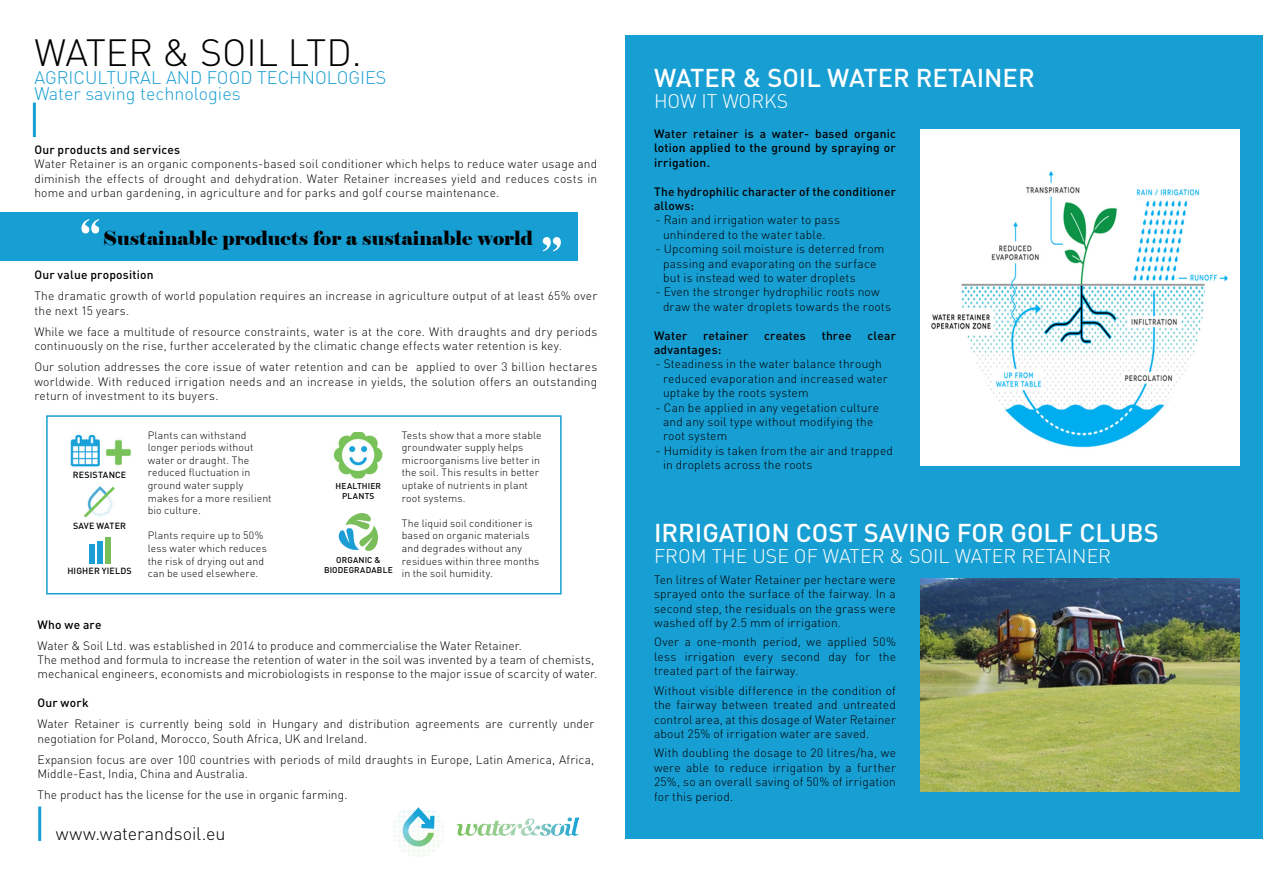
<style>
.page{position:relative;width:1263px;height:893px;background:#fff}
.page>*{position:absolute;margin:0;border:0;box-sizing:border-box;transform-origin:0 0}
.t1{font:300 37.5px "DIN Pro";color:#000}
.t2{font:500 25.5px "DIN Pro";color:#fff}
.t3{font:300 19.5px "DIN Pro";color:#fff}
.t4{font:19.5px "Elephant";color:#000}
.t5{font:300 18px/16.5px "DIN Pro";color:#179ed2}
.t6{font:300 18px "DIN Pro";letter-spacing:-.005em;color:#000}
.t7{font:300 12px/14.4px "DIN Pro";letter-spacing:.015em;color:#000}
.t8{font:500 12px/14.4px "DIN Pro";letter-spacing:.015em;color:#000;text-align:justify}
.t9{font:300 10.5px/12.6px "DIN Pro";letter-spacing:.01em;color:#000}
.t10{font:500 8.85px "DIN Pro";letter-spacing:.02em;color:#000}
.t11{font:500 8.4px/10.1px "DIN Pro";letter-spacing:.02em;color:#000;text-align:center}
</style>
<div class="page">
<div style="left:626px;top:35px;width:637px;height:804px;background:#179ed2"></div>
<div style="left:0;top:212px;width:577px;height:49px;background:#179ed2"></div>
<svg style="left:81px;top:219px;width:18px;height:14px"></svg>
<svg style="left:543px;top:237px;width:18px;height:14px"></svg>
<hr style="left:33px;top:103px;width:3px;height:34px;background:#179ed2">
<hr style="left:38px;top:806px;width:3px;height:35px;background:#179ed2">
<img style="left:393px;top:807px;width:186px;height:50px">
<img style="left:920px;top:129px;width:319px;height:337px">
<img style="left:920px;top:579px;width:319px;height:212px">
<div style="left:46px;top:415px;width:516px;height:179px;border:2px solid #179ed2"></div>
<img style="left:70px;top:434px;width:62px;height:33px">
<img style="left:84px;top:486px;width:31px;height:32px">
<div style="left:89px;top:544px;width:5px;height:20px;background:#1b9ed4"></div>
<div style="left:97px;top:541px;width:5px;height:23px;background:#1b9ed4"></div>
<div style="left:105px;top:537px;width:5px;height:27px;background:#79be5b"></div>
<img style="left:333px;top:432px;width:50px;height:47px">
<svg style="left:338px;top:513px;width:40px;height:38px"></svg>
<h1 class="t1" style="left:34px;top:27px;width:329px">WATER &amp; SOIL LTD.</h1>
<h3 class="t5" style="left:34px;top:68px;width:354px">AGRICULTURAL AND FOOD TECHNOLOGIES<br>Water saving technologies</h3>
<p class="t8" style="left:34px;top:142px;width:147px">Our products and services</p>
<p class="t7" style="left:34px;top:156px;width:564px;text-align:justify">Water Retainer is an organic components-based soil conditioner which helps to reduce water usage and diminish the effects of drought and dehydration. Water Retainer increases yield and reduces costs in home and urban gardening, in agriculture and for parks and golf course maintenance.</p>
<h3 class="t4" style="left:103px;top:226px;width:431px">Sustainable products for a sustainable world</h3>
<p class="t8" style="left:34px;top:267px;width:121px">Our value proposition</p>
<p class="t7" style="left:34px;top:288px;width:564px">The dramatic growth of world population requires an increase in agriculture output of at least 65% over the next 15 years.</p>
<p class="t7" style="left:34px;top:324px;width:564px">While we face a multitude of resource constraints, water is at the core. With draughts and dry periods continuously on the rise, further accelerated by the climatic change effects water retention is key.</p>
<p class="t7" style="left:34px;top:359px;width:564px;text-align:justify">Our solution addresses the core issue of water retention and can be applied to over 3 billion hectares worldwide. With reduced irrigation needs and an increase in yields, the solution offers an outstanding return of investment to its buyers.</p>
<p class="t10" style="left:73px;top:469px;width:55px">RESISTANCE</p>
<p class="t10" style="left:73px;top:520px;width:54px">SAVE WATER</p>
<p class="t10" style="left:67px;top:565px;width:66px">HIGHER YIELDS</p>
<p class="t9" style="left:148px;top:428px;width:125px">Plants can withstand longer periods without water or draught. The reduced fluctuation in ground water supply makes for a more resilient bio culture.</p>
<p class="t9" style="left:148px;top:529px;width:121px">Plants require up to 50% less water which reduces the risk of drying out and can be used elsewhere.</p>
<p class="t11" style="left:336px;top:481px;width:47px">HEALTHIER<br>PLANTS</p>
<p class="t11" style="left:324px;top:555px;width:70px">ORGANIC &amp;<br>BIODEGRADABLE</p>
<p class="t9" style="left:402px;top:428px;width:142px">Tests show that a more stable groundwater supply helps microorganisms live better in the soil. This results in better uptake of nutrients in plant root systems.</p>
<p class="t9" style="left:402px;top:516px;width:139px">The liquid soil conditioner is based on organic materials and degrades without any residues within three months in the soil humidity.</p>
<p class="t8" style="left:37px;top:617px;width:66px">Who we are</p>
<p class="t7" style="left:37px;top:638px;width:561px">Water &amp; Soil Ltd. was established in 2014 to produce and commercialise the Water Retainer.<br>The method and formula to increase the retention of water in the soil was invented by a team of chemists, mechanical engineers, economists and microbiologists in response to the major issue of scarcity of water.</p>
<p class="t8" style="left:37px;top:695px;width:53px">Our work</p>
<p class="t7" style="left:37px;top:716px;width:558px">Water Retainer is currently being sold in Hungary and distribution agreements are currently under negotiation for Poland, Morocco, South Africa, UK and Ireland.</p>
<p class="t7" style="left:37px;top:752px;width:558px">Expansion focus are over 100 countries with periods of mild draughts in Europe, Latin America, Africa,<br>Middle-East, India, China and Australia.</p>
<p class="t7" style="left:37px;top:787px;width:312px">The product has the license for the use in organic farming.</p>
<h3 class="t6" style="left:56px;top:821px;width:171px">www.waterandsoil.eu</h3>
<h2 class="t2" style="left:654px;top:60px;width:382px">WATER &amp; SOIL WATER RETAINER</h2>
<h3 class="t3" style="left:654px;top:88px;width:136px">HOW IT WORKS</h3>
<p class="t8" style="left:654px;top:126px;width:243px">Water retainer is a water- based organic lotion applied to the ground by spraying or irrigation.</p>
<p class="t8" style="left:654px;top:184px;width:243px">The hydrophilic character of the conditioner allows:</p>
<p class="t7" style="left:655px;top:212px;width:186px;text-align:center">- Rain and irrigation water to pass unhindered to the water table.</p>
<p class="t7" style="left:663px;top:241px;width:223px;text-indent:-8px">- Upcoming soil moisture is deterred from passing and evaporating on the surface but is instead wed to water droplets</p>
<p class="t7" style="left:663px;top:284px;width:230px;text-indent:-8px">- Even the stronger hydrophilic roots now draw the water droplets towards the roots</p>
<p class="t8" style="left:654px;top:328px;width:35px">Water</p>
<p class="t8" style="left:703px;top:328px;width:47px">retainer</p>
<p class="t8" style="left:764px;top:328px;width:43px">creates</p>
<p class="t8" style="left:822px;top:328px;width:31px">three</p>
<p class="t8" style="left:867px;top:328px;width:30px">clear</p>
<p class="t8" style="left:654px;top:342px;width:69px">advantages:</p>
<p class="t7" style="left:663px;top:356px;width:226px;text-indent:-8px">- Steadiness in the water balance through reduced evaporation and increased water uptake by the roots system</p>
<p class="t7" style="left:663px;top:400px;width:218px;text-indent:-8px">- Can be applied in any vegetation culture and any soil type without modifying the root system</p>
<p class="t7" style="left:663px;top:443px;width:231px;text-indent:-8px">- Humidity is taken from the air and trapped in droplets across the roots</p>
<h2 class="t2" style="left:654px;top:515px;width:506px">IRRIGATION COST SAVING FOR GOLF CLUBS</h2>
<h3 class="t3" style="left:654px;top:543px;width:459px">FROM THE USE OF WATER &amp; SOIL WATER RETAINER</h3>
<p class="t7" style="left:654px;top:572px;width:243px;text-align:justify">Ten litres of Water Retainer per hectare were sprayed onto the surface of the fairway. In a second step, the residuals on the grass were washed off by 2.5 mm of irrigation.</p>
<p class="t7" style="left:654px;top:634px;width:243px;text-align:justify">Over a one-month period, we applied 50% less irrigation every second day for the treated part of the fairway.</p>
<p class="t7" style="left:654px;top:683px;width:243px;text-align:justify">Without visible difference in the condition of the fairway between treated and untreated control area, at this dosage of Water Retainer about 25% of irrigation water are saved.</p>
<p class="t7" style="left:654px;top:745px;width:243px;text-align:justify">With doubling the dosage to 20 litres/ha, we were able to reduce irrigation by a further 25%, so an overall saving of 50% of irrigation for this period.</p>
</div>
